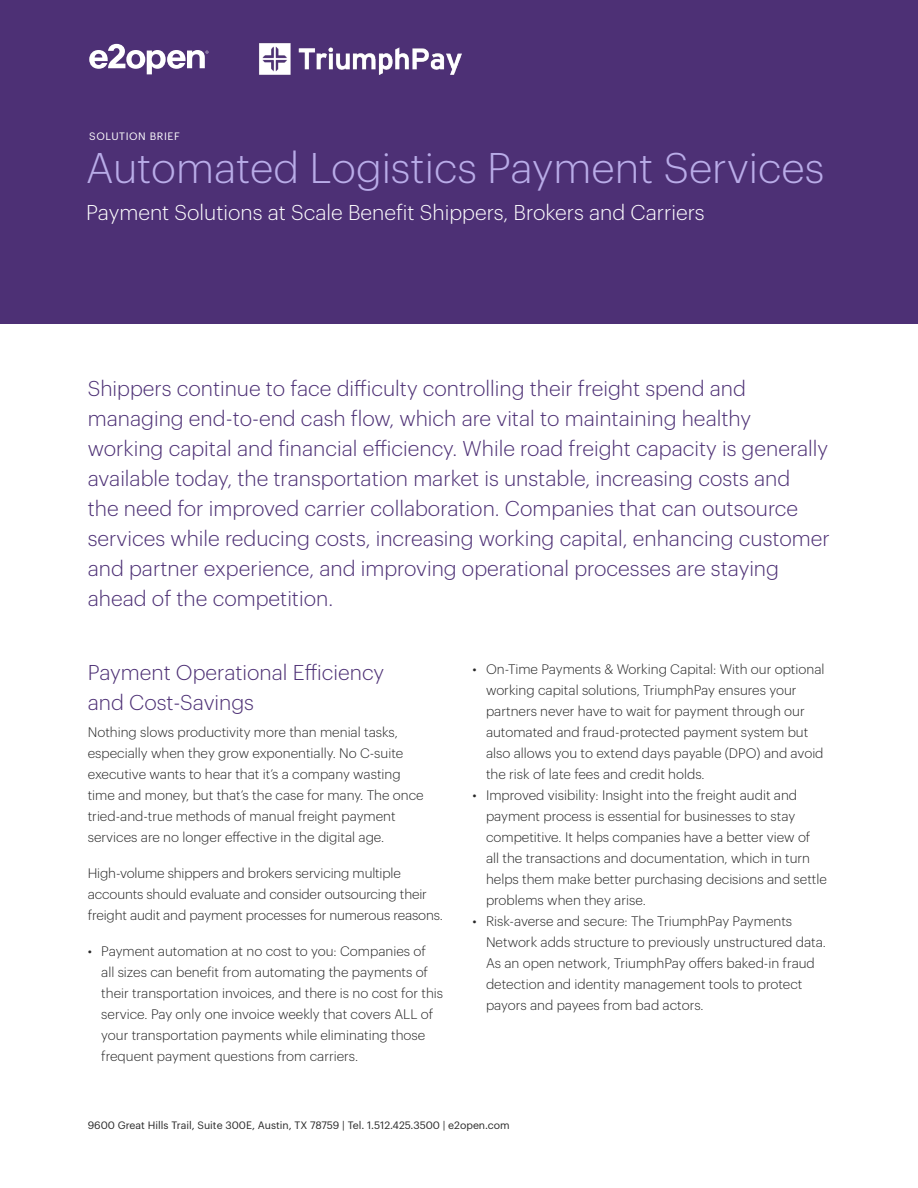
<style>
.page{position:relative;width:918px;height:1188px;background:#fff}
.page>*{position:absolute;margin:0;border:0;box-sizing:border-box;transform-origin:0 0}
.t1{font:300 42px "Graphik";color:#b9ace8}
.t2{font:300 21px/30px "Graphik";color:#4d3075}
.t3{font:300 21px "Graphik";color:#fff}
.t4{font:300 13.5px/21px "Graphik";color:#282828}
.t5{font:10.5px "Graphik";color:#282828}
.t6{font:10.5px "Graphik";letter-spacing:.055em;color:#fff}
</style>
<div class="page">
<div style="left:0;top:0;width:918px;height:324px;background:#4d3075"></div>
<svg style="left:89px;top:44px;width:119px;height:30px"></svg>
<img style="left:259px;top:43px;width:203px;height:32px">
<p class="t6" style="left:89px;top:129px;width:92px">SOLUTION BRIEF</p>
<h1 class="t1" style="left:86px;top:137px;width:740px">Automated Logistics Payment Services</h1>
<h2 class="t3" style="left:86px;top:197px;width:620px">Payment Solutions at Scale Benefit Shippers, Brokers and Carriers</h2>
<p class="t2" style="left:88px;top:372px;width:744px">Shippers continue to face difficulty controlling their freight spend and managing end-to-end cash flow, which are vital to maintaining healthy working capital and financial efficiency. While road freight capacity is generally available today, the transportation market is unstable, increasing costs and<br>the need for improved carrier collaboration. Companies that can outsource services while reducing costs, increasing working capital, enhancing customer and partner experience, and improving operational processes are staying ahead of the competition.</p>
<h2 class="t2" style="left:88px;top:655px;width:298px">Payment Operational Efficiency and Cost-Savings</h2>
<p class="t4" style="left:88px;top:721px;width:338px">Nothing slows productivity more than menial tasks, especially when they grow exponentially. No C-suite executive wants to hear that it’s a company wasting time and money, but that’s the case for many. The once tried-and-true methods of manual freight payment services are no longer effective in the digital age.</p>
<p class="t4" style="left:88px;top:862px;width:357px">High-volume shippers and brokers servicing multiple accounts should evaluate and consider outsourcing their freight audit and payment processes for numerous reasons.</p>
<p class="t4" style="left:101px;top:940px;width:343px;text-indent:-14px">• Payment automation at no cost to you: Companies of<br>all sizes can benefit from automating the payments of their transportation invoices, and there is no cost for this service. Pay only one invoice weekly that covers ALL of your transportation payments while eliminating those frequent payment questions from carriers.</p>
<p class="t4" style="left:486px;top:657px;width:340px;text-indent:-14px">• On-Time Payments &amp; Working Capital: With our optional working capital solutions, TriumphPay ensures your partners never have to wait for payment through our automated and fraud-protected payment system but also allows you to extend days payable (DPO) and avoid the risk of late fees and credit holds.</p>
<p class="t4" style="left:486px;top:783px;width:342px;text-indent:-14px">• Improved visibility: Insight into the freight audit and payment process is essential for businesses to stay competitive. It helps companies have a better view of all the transactions and documentation, which in turn helps them make better purchasing decisions and settle problems when they arise.</p>
<p class="t4" style="left:486px;top:909px;width:342px;text-indent:-14px">• Risk-averse and secure: The TriumphPay Payments Network adds structure to previously unstructured data.<br>As an open network, TriumphPay offers baked-in fraud detection and identity management tools to protect payors and payees from bad actors.</p>
<p class="t5" style="left:88px;top:1118px;width:424px">9600 Great Hills Trail, Suite 300E, Austin, TX 78759 | Tel. 1.512.425.3500 | e2open.com</p>
</div>
